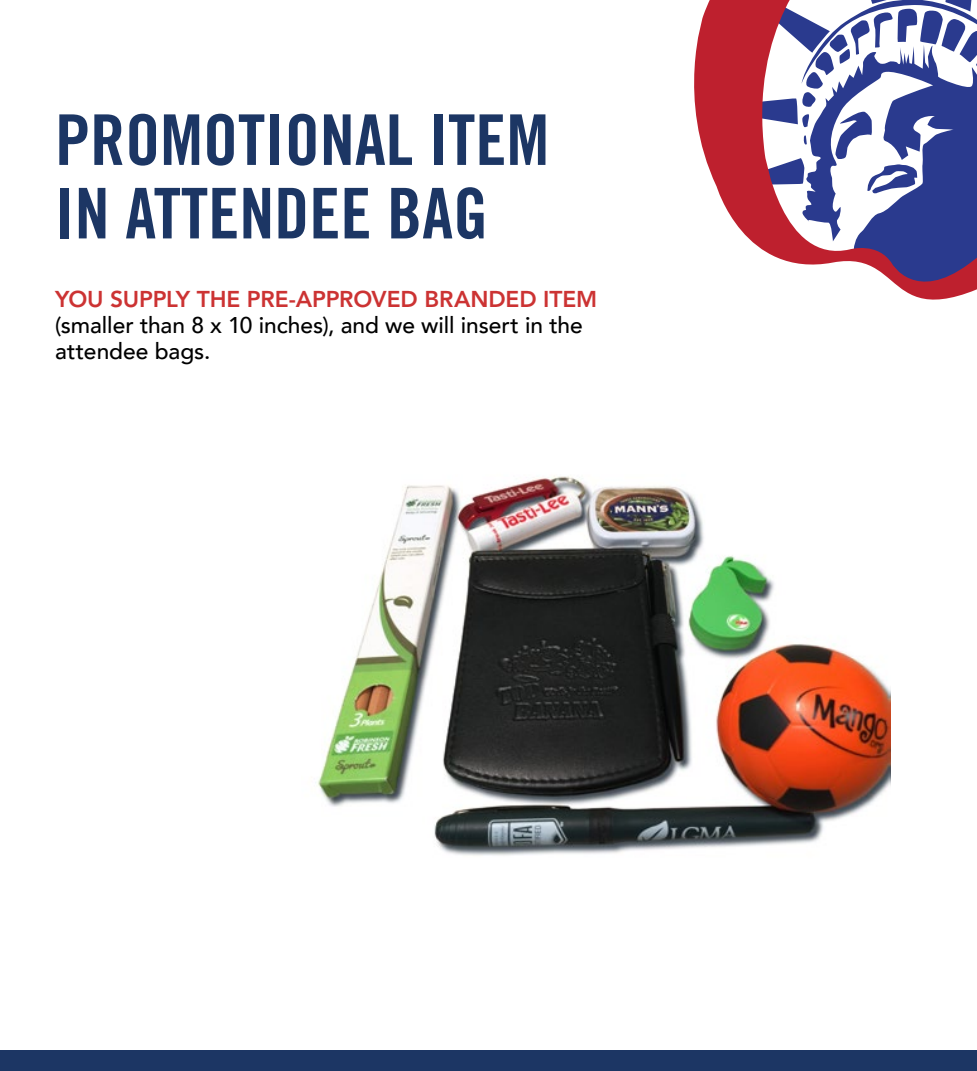
<style>
.page{position:relative;width:977px;height:1071px;background:#fff}
.page>*{position:absolute;margin:0;border:0;box-sizing:border-box;transform-origin:0 0}
.t1{font:70px/73.5px "Trade Gothic Bold Cond Twenty";color:#1c3664}
.t2{font:500 22.75px/26.2px "Avenir";color:#000}
.t3{font:800 22.75px "Avenir";letter-spacing:-.005em;color:#c33}
</style>
<div class="page">
<svg style="left:694px;top:0;width:282px;height:300px"></svg>
<div style="left:0;top:1050px;width:976px;height:21px;background:#1c3664"></div>
<img style="left:315px;top:475px;width:575px;height:381px">
<h1 class="t1" style="left:55px;top:103px;width:495px">PROMOTIONAL ITEM<br>IN ATTENDEE BAG</h1>
<p class="t3" style="left:55px;top:285px;width:543px">YOU SUPPLY THE PRE-APPROVED BRANDED ITEM</p>
<p class="t2" style="left:55px;top:311px;width:529px">(smaller than 8 x 10 inches), and we will insert in the attendee bags.</p>
</div>
